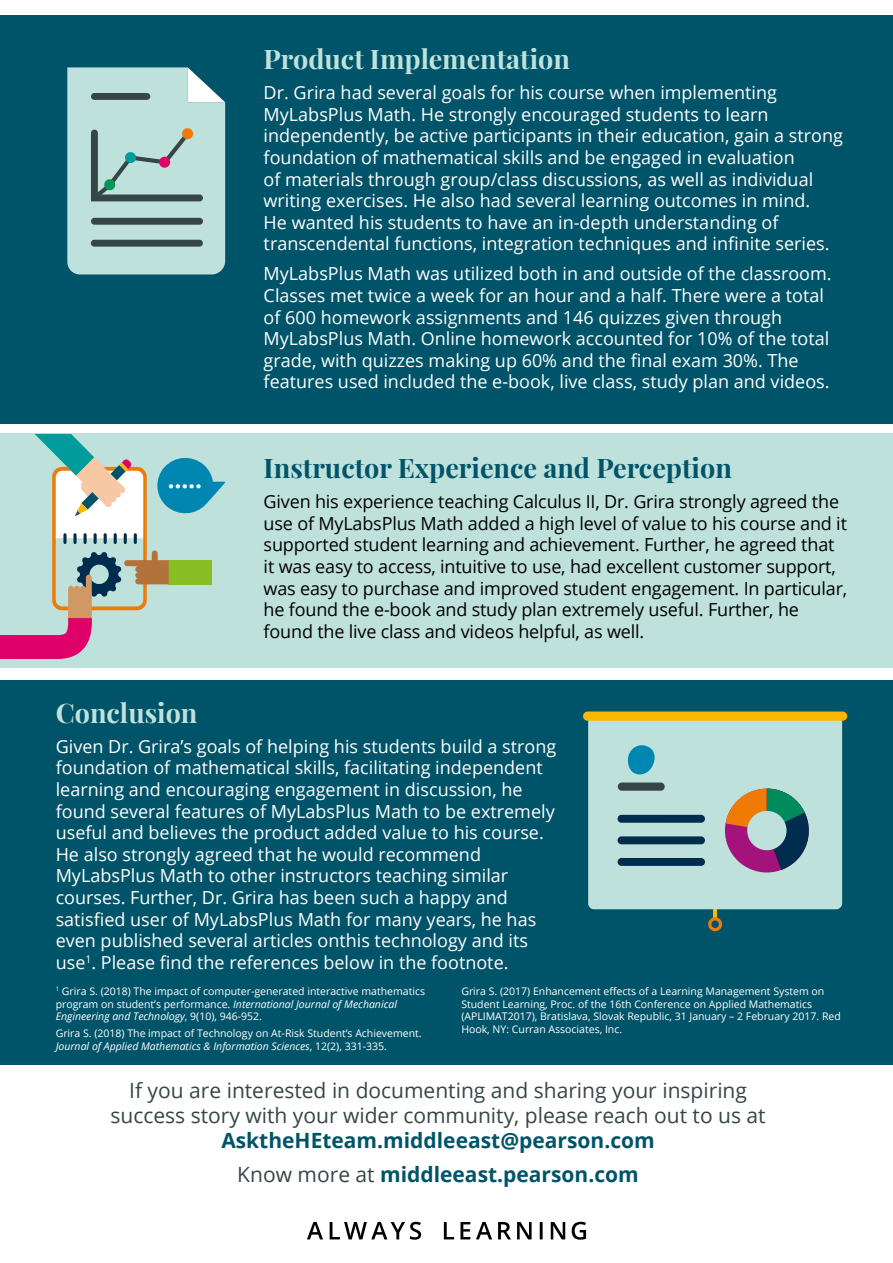
<style>
.page{position:relative;width:893px;height:1263px;background:#fff}
.page>*{position:absolute;margin:0;border:0;box-sizing:border-box;transform-origin:0 0}
.t1{font:700 27px "Playfair Display";color:#005469}
.t2{font:700 27px "Playfair Display";color:#bfe1db}
.t3{font:21px/25.2px "Open Sans";color:#364546;text-align:center}
.t4{font:700 21px/33.8px "Open Sans";color:#005469;text-align:center}
.t5{font:18px/21.6px "Open Sans";color:#fff}
.t6{font:18px/21.6px "Open Sans";letter-spacing:-.01em;color:#000}
.t7{font:10.5px/12.6px "Open Sans";color:#fff}
.s1{font-style:italic}
.s2{font-weight:400;color:#364546}
</style>
<div class="page">
<div style="left:0;top:680px;width:893px;height:384px;background:#005469"></div>
<div style="left:0;top:434px;width:893px;height:234px;background:#bfe1db"></div>
<div style="left:0;top:16px;width:893px;height:408px;background:#005469"></div>
<svg style="left:67px;top:67px;width:158px;height:207px;background:#abcbc7"></svg>
<hr style="left:713px;top:890px;width:4px;height:29px;background:#fbb800">
<svg style="left:708px;top:917px;width:14px;height:14px"></svg>
<div style="left:588px;top:721px;width:254px;height:188px;background:#bfe1db"></div>
<div style="left:583px;top:711px;width:264px;height:10px;background:#fbb800;border-radius:5px"></div>
<div style="left:618px;top:815px;width:87px;height:8px;background:#002c4d;border-radius:4px"></div>
<div style="left:618px;top:836px;width:87px;height:8px;background:#002c4d;border-radius:4px"></div>
<div style="left:618px;top:858px;width:87px;height:8px;background:#002c4d;border-radius:4px"></div>
<svg style="left:725px;top:787px;width:84px;height:83px;background:#806e73"></svg>
<div style="left:747px;top:811px;width:39px;height:39px;background:#bfe1db;border-radius:50%"></div>
<div style="left:618px;top:782px;width:47px;height:9px;background:#364546;border-radius:4px"></div>
<svg style="left:627px;top:743px;width:29px;height:33px"></svg>
<svg style="left:307px;top:1222px;width:279px;height:18px"></svg>
<svg style="left:15px;top:434px;width:210px;height:225px"></svg>
<div style="left:0;top:635px;width:15px;height:24px;background:#e00069"></div>
<h1 class="t2" style="left:264px;top:42px;width:308px">Product Implementation</h1>
<p class="t5" style="left:264px;top:81px;width:581px">Dr. Grira had several goals for his course when implementing MyLabsPlus Math. He strongly encouraged students to learn independently, be active participants in their education, gain a strong foundation of mathematical skills and be engaged in evaluation<br>of materials through group/class discussions, as well as individual writing exercises. He also had several learning outcomes in mind.<br>He wanted his students to have an in-depth understanding of transcendental functions, integration techniques and infinite series.</p>
<p class="t5" style="left:264px;top:263px;width:569px">MyLabsPlus Math was utilized both in and outside of the classroom.<br>Classes met twice a week for an hour and a half. There were a total of 600 homework assignments and 146 quizzes given through MyLabsPlus Math. Online homework accounted for 10% of the total grade, with quizzes making up 60% and the final exam 30%. The features used included the e-book, live class, study plan and videos.</p>
<h1 class="t1" style="left:264px;top:451px;width:470px">Instructor Experience and Perception</h1>
<p class="t6" style="left:264px;top:490px;width:585px">Given his experience teaching Calculus II, Dr. Grira strongly agreed the use of MyLabsPlus Math added a high level of value to his course and it supported student learning and achievement. Further, he agreed that it was easy to access, intuitive to use, had excellent customer support, was easy to purchase and improved student engagement. In particular, he found the e-book and study plan extremely useful. Further, he found the live class and videos helpful, as well.</p>
<h1 class="t2" style="left:56px;top:696px;width:143px">Conclusion</h1>
<p class="t5" style="left:56px;top:735px;width:502px">Given Dr. Grira’s goals of helping his students build a strong foundation of mathematical skills, facilitating independent learning and encouraging engagement in discussion, he found several features of MyLabsPlus Math to be extremely useful and believes the product added value to his course.<br>He also strongly agreed that he would recommend MyLabsPlus Math to other instructors teaching similar courses. Further, Dr. Grira has been such a happy and satisfied user of MyLabsPlus Math for many years, he has even published several articles onthis technology and its use<sup>1</sup>. Please find the references below in the footnote.</p>
<p class="t7" style="left:56px;top:984px;width:371px"><sup>1</sup> Grira S. (2018) The impact of computer-generated interactive mathematics program on student’s performance. <span class="s1">International Journal of Mechanical<br>Engineering and Technology</span>, 9(10), 946-952.</p>
<p class="t7" style="left:56px;top:1026px;width:367px">Grira S. (2018) The impact of Technology on At-Risk Student’s Achievement.<br><span class="s1">Journal of Applied Mathematics &amp; Information Sciences</span>, 12(2), 331-335.</p>
<p class="t7" style="left:461px;top:984px;width:381px">Grira S. (2017) Enhancement effects of a Learning Management System on Student Learning, Proc. of the 16th Conference on Applied Mathematics (APLIMAT2017), Bratislava, Slovak Republic, 31 January – 2 February 2017. Red Hook, NY: Curran Associates, Inc.</p>
<p class="t3" style="left:111px;top:1077px;width:657px">If you are interested in documenting and sharing your inspiring success story with your wider community, please reach out to us at</p>
<p class="t4" style="left:221px;top:1123px;width:435px">AsktheHEteam.middleeast@pearson.com<br><span class="s2">Know more at</span> middleeast.pearson.com</p>
</div>
